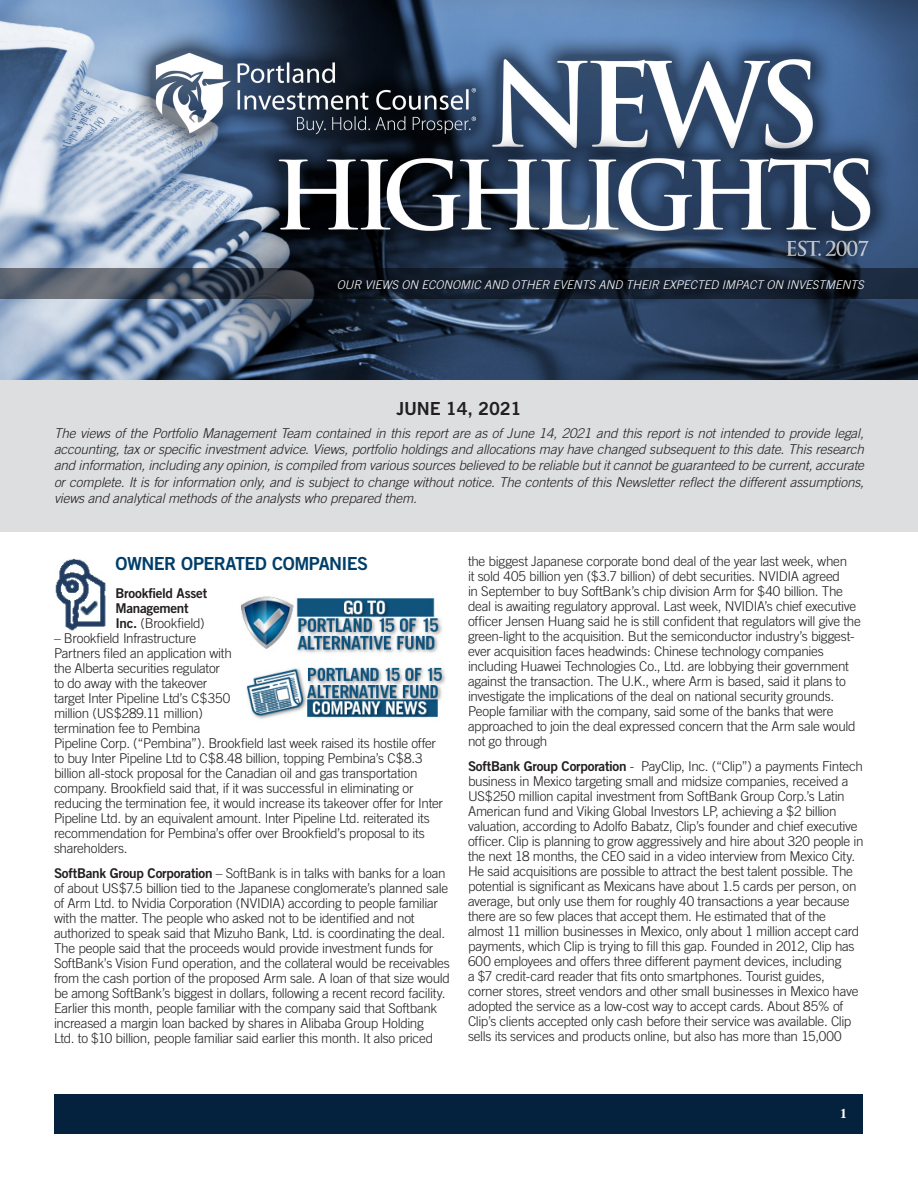
<style>
.page{position:relative;width:918px;height:1188px;background:#fff}
.page>*{position:absolute;margin:0;border:0;box-sizing:border-box;transform-origin:0 0}
.Article_-_Body{font:18px "Trade Gothic Bold Two";letter-spacing:-.035em;color:#003e69}
.t1{font:18px "Trade Gothic Bold Two";letter-spacing:-.01em;color:#231f20}
.Article_-_Body-2{font:300 13.5px/15px "Trade Gothic";letter-spacing:-.02em;color:#231f20}
.t2{font:italic 300 13.5px/16.2px "Trade Gothic";letter-spacing:-.01em;color:#231f20;text-align:justify}
.Article_-_Body-3{font:13.5px/15px "Trade Gothic Bold Two";letter-spacing:-.02em;color:#231f20}
.t3{font:700 13.5px "Times";color:#fff}
.t4{font:italic 300 12px "Trade Gothic";color:#fff}
.s1{font-family:"Trade Gothic";font-weight:300}
.s2{font-family:"Trade Gothic Bold Two";font-weight:400}
</style>
<div class="page">
<div style="left:55px;top:1094px;width:808px;height:39px;background:#04213e"></div>
<img style="left:0;top:0;width:918px;height:380px">
<svg style="left:0;top:268px;width:918px;height:31px;background:#232c39"></svg>
<img style="left:55px;top:558px;width:51px;height:73px">
<div style="left:0;top:380px;width:918px;height:151px;background:#dddee0"></div>
<img style="left:247px;top:667px;width:199px;height:52px">
<img style="left:240px;top:596px;width:202px;height:57px">
<p class="t4" style="left:337px;top:277px;width:529px">OUR VIEWS ON ECONOMIC AND OTHER EVENTS AND THEIR EXPECTED IMPACT ON INVESTMENTS</p>
<p class="t1" style="left:396px;top:397px;width:127px">JUNE 14, 2021</p>
<p class="t2" style="left:54px;top:425px;width:812px">The views of the Portfolio Management Team contained in this report are as of June 14, 2021 and this report is not intended to provide legal, accounting, tax or specific investment advice. Views, portfolio holdings and allocations may have changed subsequent to this date. This research and information, including any opinion, is compiled from various sources believed to be reliable but it cannot be guaranteed to be current, accurate or complete. It is for information only, and is subject to change without notice. The contents of this Newsletter reflect the different assumptions, views and analytical methods of the analysts who prepared them.</p>
<p class="Article_-_Body" style="left:116px;top:552px;width:254px">OWNER OPERATED COMPANIES</p>
<p class="Article_-_Body-3" style="left:116px;top:586px;width:93px">Brookfield Asset<br>Management<br>Inc. <span class="s1">(Brookfield)</span></p>
<p class="Article_-_Body-2" style="left:54px;top:631px;width:391px">– Brookfield Infrastructure<br>Partners filed an application with<br>the Alberta securities regulator<br>to do away with the takeover<br>target Inter Pipeline Ltd’s C$350<br>million (US$289.11 million)<br>termination fee to Pembina<br>Pipeline Corp. (“Pembina”). Brookfield last week raised its hostile offer to buy Inter Pipeline Ltd to C$8.48 billion, topping Pembina’s C$8.3 billion all-stock proposal for the Canadian oil and gas transportation company. Brookfield said that, if it was successful in eliminating or reducing the termination fee, it would increase its takeover offer for Inter Pipeline Ltd. by an equivalent amount. Inter Pipeline Ltd. reiterated its recommendation for Pembina’s offer over Brookfield’s proposal to its shareholders.</p>
<p class="Article_-_Body-2" style="left:54px;top:865px;width:398px"><span class="s2">SoftBank Group Corporation</span> – SoftBank is in talks with banks for a loan of about US$7.5 billion tied to the Japanese conglomerate’s planned sale of Arm Ltd. to Nvidia Corporation (NVIDIA) according to people familiar with the matter. The people who asked not to be identified and not authorized to speak said that Mizuho Bank, Ltd. is coordinating the deal.<br>The people said that the proceeds would provide investment funds for SoftBank’s Vision Fund operation, and the collateral would be receivables from the cash portion of the proposed Arm sale. A loan of that size would be among SoftBank’s biggest in dollars, following a recent record facility.<br>Earlier this month, people familiar with the company said that Softbank increased a margin loan backed by shares in Alibaba Group Holding<br>Ltd. to $10 billion, people familiar said earlier this month. It also priced</p>
<p class="Article_-_Body-2" style="left:468px;top:553px;width:394px">the biggest Japanese corporate bond deal of the year last week, when<br>it sold 405 billion yen ($3.7 billion) of debt securities. NVIDIA agreed<br>in September to buy SoftBank’s chip division Arm for $40 billion. The deal is awaiting regulatory approval. Last week, NVIDIA’s chief executive officer Jensen Huang said he is still confident that regulators will give the green-light to the acquisition. But the semiconductor industry’s biggest&shy;ever acquisition faces headwinds: Chinese technology companies including Huawei Technologies Co., Ltd. are lobbying their government against the transaction. The U.K., where Arm is based, said it plans to investigate the implications of the deal on national security grounds.<br>People familiar with the company, said some of the banks that were approached to join the deal expressed concern that the Arm sale would not go through</p>
<p class="Article_-_Body-2" style="left:468px;top:758px;width:397px"><span class="s2">SoftBank Group Corporation</span> - PayClip, Inc. (“Clip”) a payments Fintech business in Mexico targeting small and midsize companies, received a US$250 million capital investment from SoftBank Group Corp.’s Latin American fund and Viking Global Investors LP, achieving a $2 billion valuation, according to Adolfo Babatz, Clip’s founder and chief executive officer. Clip is planning to grow aggressively and hire about 320 people in the next 18 months, the CEO said in a video interview from Mexico City.<br>He said acquisitions are possible to attract the best talent possible. The potential is significant as Mexicans have about 1.5 cards per person, on average, but only use them for roughly 40 transactions a year because there are so few places that accept them. He estimated that of the almost 11 million businesses in Mexico, only about 1 million accept card payments, which Clip is trying to fill this gap. Founded in 2012, Clip has 600 employees and offers three different payment devices, including<br>a $7 credit-card reader that fits onto smartphones. Tourist guides,<br>corner stores, street vendors and other small businesses in Mexico have adopted the service as a low-cost way to accept cards. About 85% of Clip’s clients accepted only cash before their service was available. Clip sells its services and products online, but also has more than 15,000</p>
<p class="t3" style="left:840px;top:1100px;width:8px">1</p>
</div>
